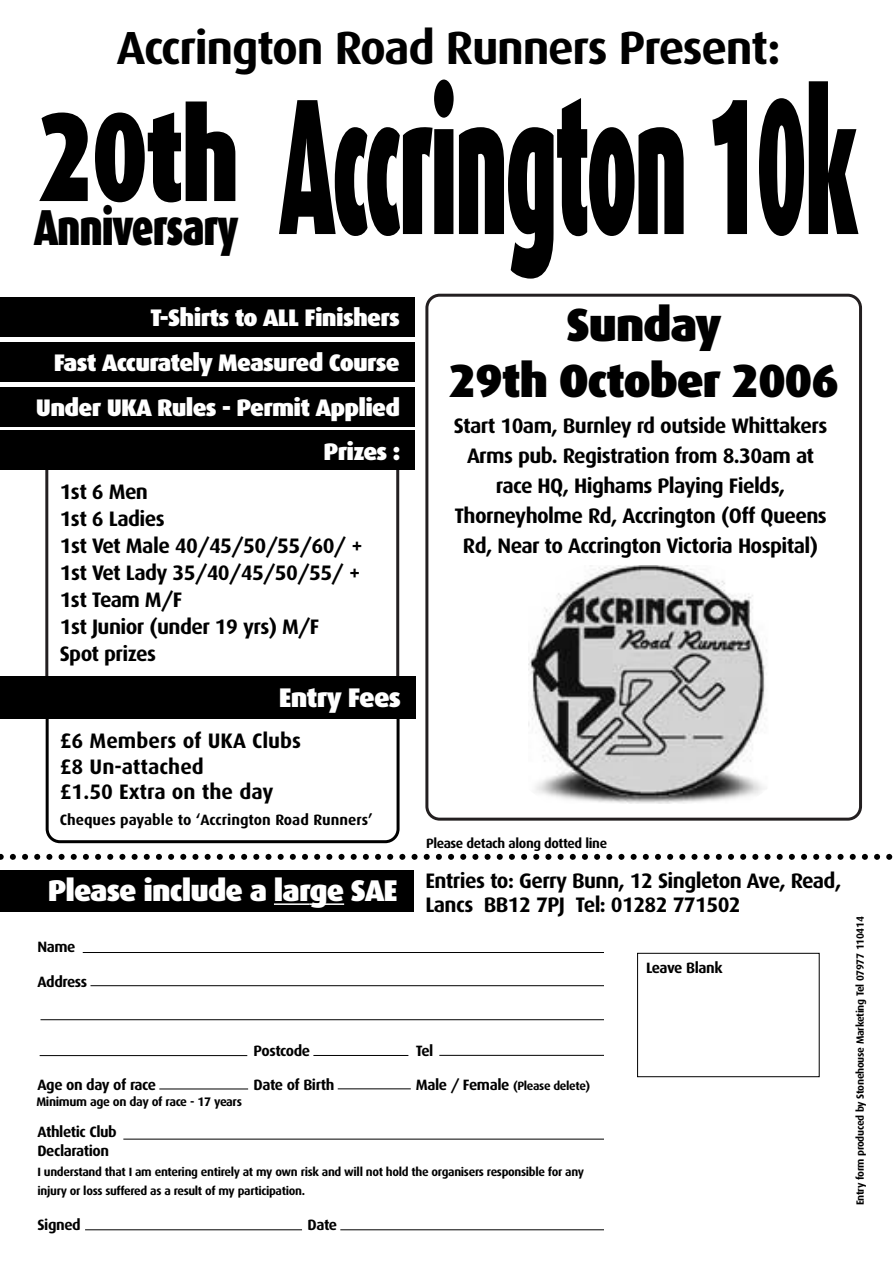
<style>
.page{position:relative;width:893px;height:1263px;background:#fff}
.page>*{position:absolute;margin:0;border:0;box-sizing:border-box;transform-origin:0 0}
.t1{font:900 194.55px "Dax";letter-spacing:-.03em;color:#000;scale:.44 1}
.t2{font:900 50.7px "Dax";letter-spacing:-.03em;color:#000;scale:.75 1}
.t3{font:900 46.65px/55.9px "Dax";letter-spacing:-.03em;color:#000;text-align:center}
.t4{font:700 46.5px "Dax";letter-spacing:-.03em;color:#000}
.t5{font:900 30px "Dax";letter-spacing:-.03em;color:#fff}
.t6{font:900 27px "Dax";letter-spacing:-.03em;color:#fff}
.t7{font:900 24px/45px "Dax";letter-spacing:-.03em;color:#fff;text-align:right}
.t8{font:700 21px/27px "Dax";letter-spacing:-.03em;color:#000}
.t9{font:700 21px/25.5px "Dax";color:#000}
.t10{font:700 15px/19.5px "Dax";letter-spacing:-.03em;color:#000}
.t11{font:700 15px "Dax";color:#000}
.t12{font:700 13.5px "Dax";letter-spacing:-.03em;color:#000}
.t13{font:700 12.45px "Dax";letter-spacing:-.03em;color:#000}
.t14{font:700 12px/19.5px "Dax";letter-spacing:-.03em;color:#000}
.t15{font:700 10.5px "Dax";letter-spacing:-.03em;color:#000}
.s1{font-size:15px}
</style>
<div class="page">
<svg style="left:425px;top:294px;width:437px;height:527px"></svg>
<svg style="left:45px;top:470px;width:354px;height:206px"></svg>
<svg style="left:46px;top:719px;width:353px;height:124px"></svg>
<div style="left:0;top:298px;width:414px;height:39px;background:#000"></div>
<div style="left:0;top:342px;width:414px;height:39px;background:#000"></div>
<div style="left:0;top:388px;width:415px;height:39px;background:#000"></div>
<div style="left:0;top:431px;width:415px;height:39px;background:#000"></div>
<div style="left:0;top:870px;width:414px;height:42px;background:#000"></div>
<hr style="left:274px;top:903px;width:35px;height:2px;background:#fff">
<hr style="left:309px;top:903px;width:35px;height:2px;background:#fff">
<div style="left:0;top:676px;width:415px;height:43px;background:#000"></div>
<hr style="left:83px;top:952px;width:527px;height:1px;background:#000">
<hr style="left:90px;top:985px;width:527px;height:1px;background:#000">
<hr style="left:40px;top:1019px;width:577px;height:1px;background:#000">
<hr style="left:85px;top:1230px;width:217px;height:1px;background:#000">
<hr style="left:340px;top:1230px;width:272px;height:1px;background:#000">
<hr style="left:40px;top:1055px;width:207px;height:1px;background:#000">
<hr style="left:313px;top:1055px;width:95px;height:1px;background:#000">
<hr style="left:159px;top:1089px;width:89px;height:1px;background:#000">
<hr style="left:338px;top:1089px;width:73px;height:1px;background:#000">
<hr style="left:123px;top:1139px;width:492px;height:1px;background:#000">
<hr style="left:439px;top:1055px;width:178px;height:1px;background:#000">
<div style="left:604px;top:952px;width:20px;height:278px;background:#fff"></div>
<div style="left:637px;top:953px;width:182px;height:124px;border:1px solid #000"></div>
<svg style="left:0;top:854px;width:892px;height:6px"></svg>
<img style="left:528px;top:566px;width:240px;height:238px">
<h3 class="t4" style="left:117px;top:28px;width:665px">Accrington Road Runners Present:</h3>
<h1 class="t1" style="left:38px;top:83px;width:1864px"><sup>20th</sup> Accrington 10k</h1>
<h3 class="t3" style="left:448px;top:300px;width:392px">Sunday<br>29th October 2006</h3>
<h2 class="t2" style="left:34px;top:206px;width:274px">Anniversary</h2>
<p class="t7" style="left:36px;top:297px;width:366px">T-Shirts to ALL Finishers<br>Fast Accurately Measured Course<br>Under UKA Rules - Permit Applied</p>
<p class="t7" style="left:323px;top:431px;width:78px">Prizes :</p>
<p class="t8" style="left:453px;top:413px;width:375px;line-height:30px;text-align:center">Start 10am, Burnley rd outside Whittakers Arms pub. Registration from 8.30am at race HQ, Highams Playing Fields, Thorneyholme Rd, Accrington (Off Queens Rd, Near to Accrington Victoria Hospital)</p>
<p class="t8" style="left:60px;top:479px;width:305px">1st 6 Men<br>1st 6 Ladies<br>1st Vet Male 40/45/50/55/60/ +<br>1st Vet Lady 35/40/45/50/55/ +<br>1st Team M/F<br>1st Junior (under 19 yrs) M/F<br>Spot prizes</p>
<p class="t6" style="left:279px;top:686px;width:124px">Entry Fees</p>
<p class="t9" style="left:60px;top:730px;width:243px">£6 Members of UKA Clubs £8 Un-attached<br>£1.50 Extra on the day</p>
<p class="t11" style="left:60px;top:813px;width:314px">Cheques payable to ‘Accrington Road Runners’</p>
<h3 class="t5" style="left:48px;top:878px;width:351px">Please include a large SAE</h3>
<p class="t10" style="left:37px;top:938px;width:40px">Name</p>
<p class="t10" style="left:37px;top:973px;width:51px">Address</p>
<p class="t12" style="left:426px;top:838px;width:182px">Please detach along dotted line</p>
<p class="t8" style="left:425px;top:870px;width:417px;line-height:24px">Entries to: Gerry Bunn, 12 Singleton Ave, Read,<br>Lancs BB12 7PJ Tel: 01282 771502</p>
<p class="t10" style="left:646px;top:960px;width:78px">Leave Blank</p>
<p class="t10" style="left:253px;top:1042px;width:58px">Postcode</p>
<p class="t10" style="left:415px;top:1042px;width:19px">Tel</p>
<p class="t10" style="left:37px;top:1076px;width:120px">Age on day of race</p>
<p class="t10" style="left:253px;top:1076px;width:82px">Date of Birth</p>
<p class="t14" style="left:415px;top:1077px;width:176px"><span class="s1">Male / Female</span> (Please delete)</p>
<p class="t10" style="left:37px;top:1123px;width:81px">Athletic Club<br>Declaration</p>
<p class="t14" style="left:37px;top:1163px;width:548px">I understand that I am entering entirely at my own risk and will not hold the organisers responsible for any injury or loss suffered as a result of my participation.</p>
<p class="t10" style="left:37px;top:1216px;width:45px">Signed</p>
<p class="t10" style="left:307px;top:1216px;width:31px">Date</p>
<p class="t13" style="left:36px;top:1096px;width:207px">Minimum age on day of race - 17 years</p>
<p class="t15" style="left:855px;top:1205px;width:290px;rotate:-90deg">Entry form produced by Stonehouse Marketing Tel 07977 110414</p>
</div>
